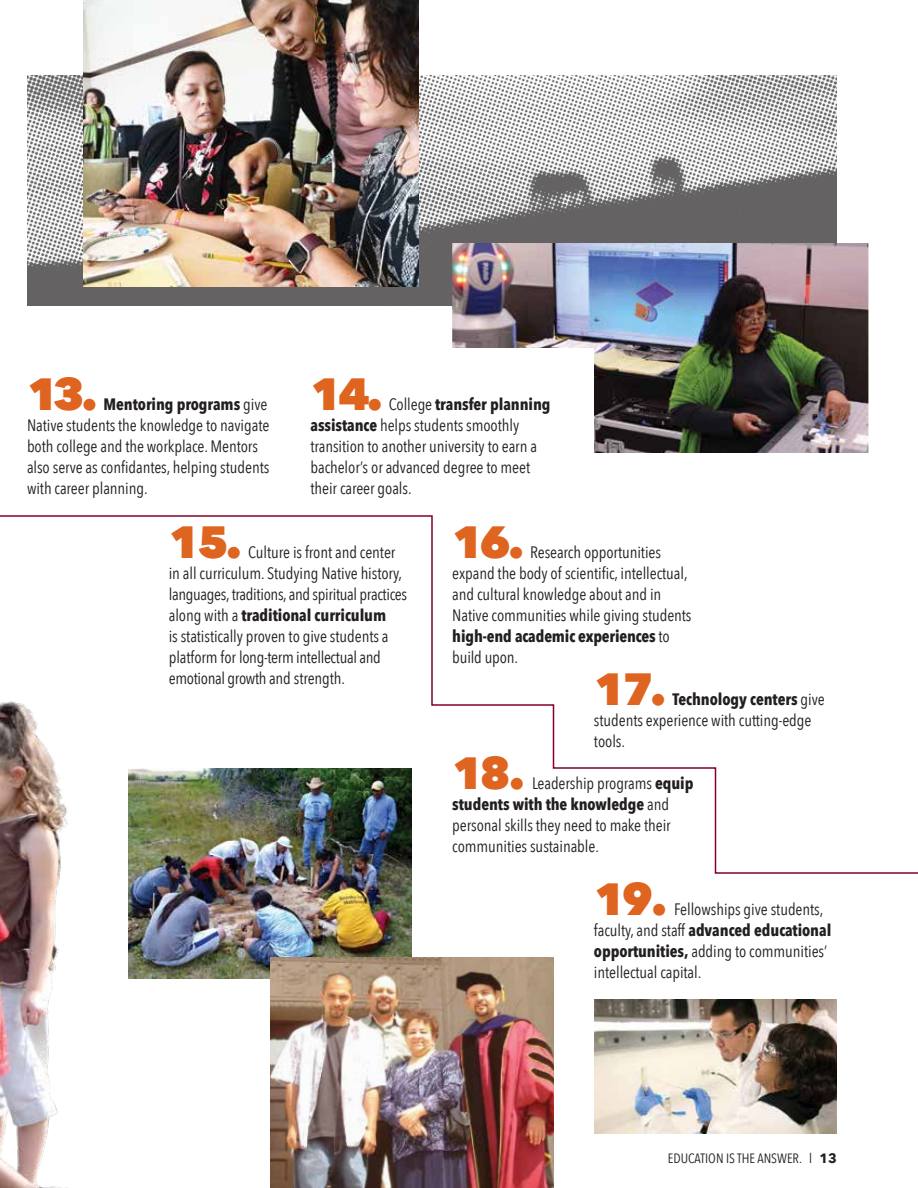
<style>
.page{position:relative;width:918px;height:1188px;background:#fff}
.page>*{position:absolute;margin:0;border:0;box-sizing:border-box;transform-origin:0 0}
.t1{font:800 45px "Avenir Next";letter-spacing:-.085em;color:#df6420}
.t2{font:16.5px/21px "Avenir Next Condensed";letter-spacing:-.005em;color:#231f20}
.t3{font:13.5px "Avenir Next Condensed";color:#231f20}
.s1{font-weight:700}
.s2{font-family:"Avenir Next";font-weight:700}
</style>
<div class="page">
<svg style="left:0;top:304px;width:918px;height:570px"></svg>
<img style="left:27px;top:76px;width:810px;height:230px">
<img style="left:83px;top:0;width:335px;height:286px">
<img style="left:594px;top:999px;width:243px;height:135px">
<img style="left:128px;top:768px;width:284px;height:210px">
<img style="left:270px;top:957px;width:284px;height:231px">
<img style="left:0;top:696px;width:90px;height:492px">
<img style="left:452px;top:243px;width:416px;height:210px">
<h1 class="t1" style="left:27px;top:367px;width:72px">13.</h1>
<p class="t2" style="left:27px;top:393px;width:244px;text-indent:77px"><span class="s1">Mentoring programs</span> give Native students the knowledge to navigate both college and the workplace. Mentors also serve as confidantes, helping students with career planning.</p>
<h1 class="t1" style="left:310px;top:367px;width:74px">14.</h1>
<p class="t2" style="left:310px;top:393px;width:242px;text-indent:78px">College <span class="s1">transfer planning assistance</span> helps students smoothly transition to another university to earn a bachelor’s or advanced degree to meet their career goals.</p>
<h1 class="t1" style="left:169px;top:514px;width:75px">15.</h1>
<p class="t2" style="left:169px;top:541px;width:240px;text-indent:79px">Culture is front and center in all curriculum. Studying Native history, languages, traditions, and spiritual practices along with a <span class="s1">traditional curriculum<br></span>is statistically proven to give students a platform for long-term intellectual and emotional growth and strength.</p>
<h1 class="t1" style="left:452px;top:514px;width:74px">16.</h1>
<p class="t2" style="left:452px;top:541px;width:241px;text-indent:78px">Research opportunities expand the body of scientific, intellectual, and cultural knowledge about and in<br>Native communities while giving students <span class="s1">high-end academic experiences</span> to build upon.</p>
<h1 class="t1" style="left:594px;top:662px;width:74px">17.</h1>
<p class="t2" style="left:594px;top:688px;width:232px;text-indent:78px"><span class="s1">Technology centers</span> give students experience with cutting-edge tools.</p>
<h1 class="t1" style="left:452px;top:745px;width:74px">18.</h1>
<p class="t2" style="left:452px;top:772px;width:243px;text-indent:80px">Leadership programs <span class="s1">equip students with the knowledge</span> and personal skills they need to make their communities sustainable.</p>
<h1 class="t1" style="left:594px;top:871px;width:75px">19.</h1>
<p class="t2" style="left:594px;top:898px;width:239px;text-indent:80px">Fellowships give students, faculty, and staff <span class="s1">advanced educational opportunities,</span> adding to communities’ intellectual capital.</p>
<p class="t3" style="left:668px;top:1146px;width:171px">EDUCATION IS THE ANSWER. l <span class="s2">13</span></p>
</div>
